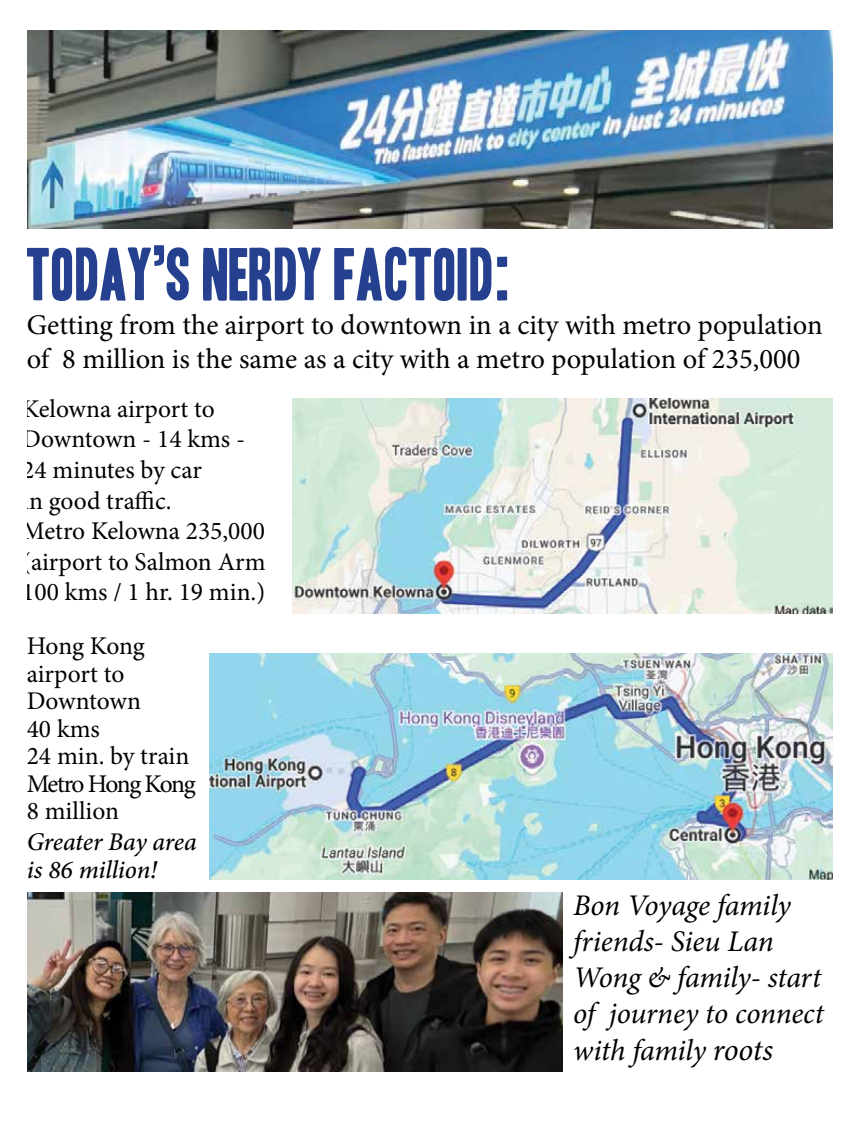
<style>
.page{position:relative;width:864px;height:1134px;background:#fff}
.page>*{position:absolute;margin:0;border:0;box-sizing:border-box;transform-origin:0 0}
.t1{font:64.5px "Headline One HPLHS";color:#25408f}
.t2{font:italic 30px/36.5px "Minion Pro";letter-spacing:-.01em;color:#000}
.t3{font:28.5px/34.2px "Minion Pro";color:#000}
.t4{font:25.5px/30.6px "Minion Pro";color:#000}
.t5{font:italic 500 25.5px/27.6px "Minion Pro";letter-spacing:-.01em;color:#000}
.s1{font-size:31.5px}
</style>
<div class="page">
<img style="left:292px;top:399px;width:540px;height:215px">
<img style="left:210px;top:653px;width:622px;height:226px">
<img style="left:27px;top:31px;width:805px;height:198px">
<img style="left:27px;top:893px;width:535px;height:179px">
<h1 class="t1" style="left:27px;top:243px;width:485px">TODAY’S NERDy FACTOID:</h1>
<p class="t3" style="left:27px;top:308px;width:797px">Getting from the airport to downtown in a city with metro population of 8 million is the same as a city with a metro population of 235,000</p>
<p class="t4" style="left:22px;top:394px;width:245px">Kelowna airport to<br>Downtown - 14 kms -<br>24 minutes by car<br>in good traffic.<br>Metro Kelowna 235,000 (airport to Salmon Arm<br>100 kms / 1 hr. 19 min.)</p>
<p class="t4" style="left:27px;top:632px;width:170px;line-height:27.6px">Hong Kong airport to<br>Downtown<br>40 kms<br>24 min. by train<br>Metro Hong Kong<br>8 million</p>
<p class="t5" style="left:27px;top:828px;width:171px">Greater Bay area is 86 million!</p>
<p class="t2" style="left:573px;top:887px;width:253px">Bon Voyage family friends- Sieu Lan<br>Wong &amp; family- start of journey to connect with family <span class="s1">roots</span></p>
</div>
